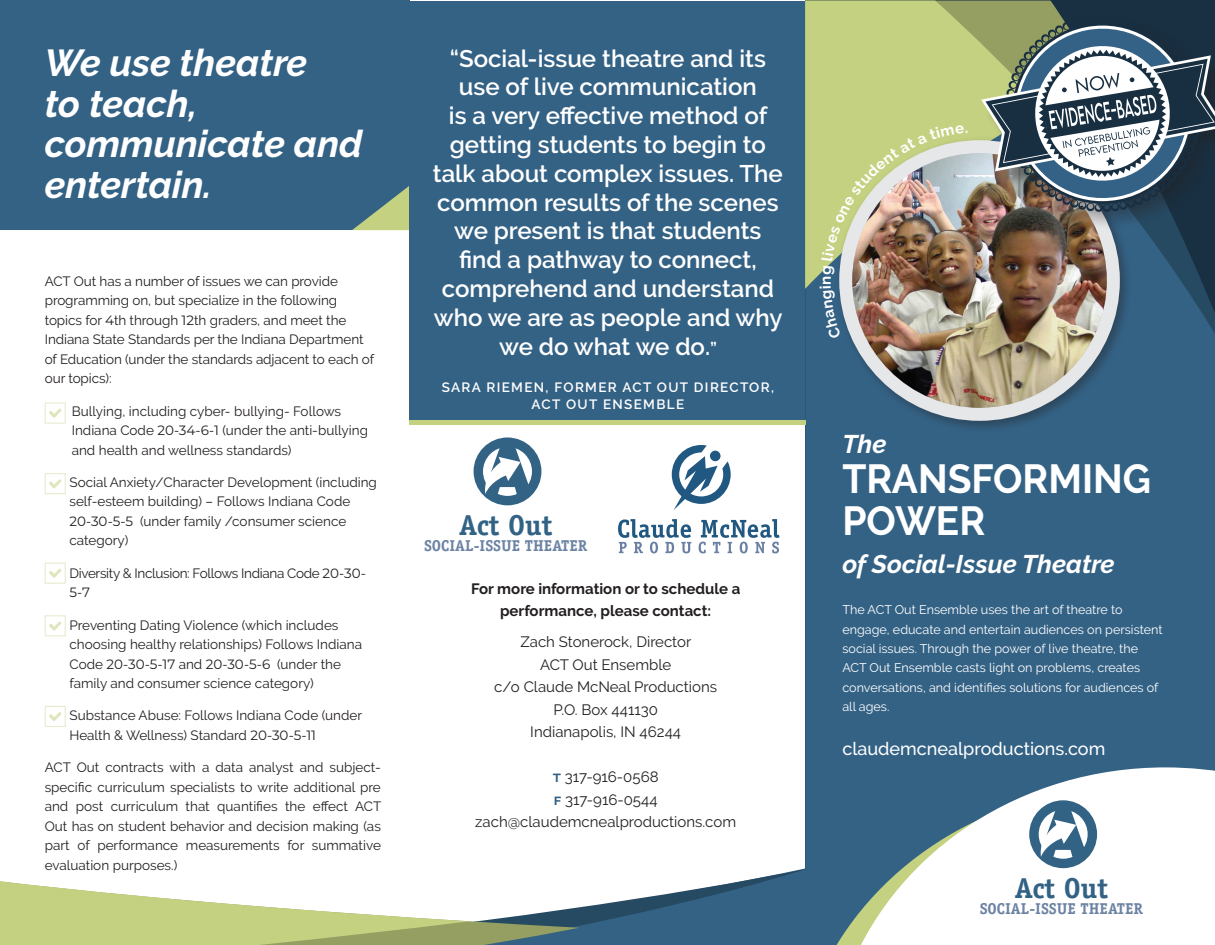
<style>
.page{position:relative;width:1215px;height:945px;background:#fff}
.page>*{position:absolute;margin:0;border:0;box-sizing:border-box;transform-origin:0 0}
.t1{font:700 40.5px "Raleway";color:#fff;scale:.96 1}
.t2{font:italic 700 37.5px/40.5px "Raleway";color:#fff}
.t3{font:700 28.8px "Officina Serif Std";color:#326385}
.t4{font:italic 700 25.5px "Raleway";color:#fff}
.t5{font:600 24px/28.8px "Raleway";color:#fff;text-align:center}
.t6{font:500 18px "Raleway";color:#fff}
.t7{font:700 15.75px "Officina Serif Std";color:#6c83a3}
.t8{font:15px "Raleway";color:#231f20}
.t9{font:700 15px/22.5px "Raleway";color:#231f20;text-align:center}
.t10{font:13.5px/19.5px "Raleway";color:#231f20}
.t11{font:13.5px/19.5px "Raleway";letter-spacing:-.025em;color:#231f20}
.t12{font:600 13.5px/16.2px "Raleway";letter-spacing:.1em;color:#fff;text-align:center}
.t13{font:12.6px/19.4px "Raleway";color:#fff}
.s1{font-family:"Montserrat"}
.s2{font-size:18px}
.s3{font-weight:700;color:#346285}
</style>
<div class="page">
<div style="left:0;top:1px;width:410px;height:229px;background:#346285"></div>
<div style="left:805px;top:289px;width:410px;height:656px;background:#346285"></div>
<svg style="left:1101px;top:2px;width:114px;height:370px;background:#2b5270"></svg>
<svg style="left:805px;top:1px;width:240px;height:288px;background:#bfcc7e"></svg>
<div style="left:825px;top:787px;width:26px;height:158px;background:#346285"></div>
<svg style="left:851px;top:767px;width:364px;height:178px"></svg>
<div style="left:835px;top:136px;width:298px;height:298px;background:#231f20;opacity:.4"></div>
<div style="left:839px;top:140px;width:281px;height:281px;background:#e6e7e9;border-radius:50%"></div>
<img style="left:852px;top:153px;width:255px;height:255px;border-radius:127px">
<svg style="left:0;top:868px;width:807px;height:77px"></svg>
<svg style="left:352px;top:186px;width:57px;height:44px"></svg>
<svg style="left:1029px;top:800px;width:68px;height:68px"></svg>
<svg style="left:49px;top:408px;width:13px;height:10px"></svg>
<div style="left:45px;top:403px;width:21px;height:21px;border:1px solid #e4eac9"></div>
<svg style="left:49px;top:479px;width:13px;height:10px"></svg>
<div style="left:45px;top:473px;width:21px;height:21px;border:1px solid #e4eac9"></div>
<svg style="left:49px;top:568px;width:13px;height:10px"></svg>
<div style="left:45px;top:563px;width:21px;height:21px;border:1px solid #e4eac9"></div>
<svg style="left:49px;top:621px;width:13px;height:10px"></svg>
<div style="left:45px;top:615px;width:21px;height:21px;border:1px solid #e4eac9"></div>
<svg style="left:49px;top:712px;width:13px;height:9px"></svg>
<div style="left:45px;top:706px;width:21px;height:21px;border:1px solid #e4eac9"></div>
<div style="left:409px;top:1px;width:396px;height:420px;background:#346285"></div>
<hr style="left:409px;top:421px;width:397px;height:4px;background:#c4d181">
<svg style="left:474px;top:437px;width:67px;height:68px"></svg>
<svg style="left:618px;top:519px;width:73px;height:34px"></svg>
<svg style="left:699px;top:519px;width:80px;height:34px"></svg>
<svg style="left:672px;top:445px;width:59px;height:65px"></svg>
<div style="left:984px;top:18px;width:231px;height:212px;background:#231f20;opacity:.4"></div>
<svg style="left:981px;top:15px;width:234px;height:197px"></svg>
<img style="left:820px;top:125px;width:148px;height:215px">
<p class="t2" style="left:45px;top:43px;width:319px">We use theatre<br>to teach, communicate and entertain.</p>
<p class="t10" style="left:45px;top:271px;width:331px">ACT Out has a number of issues we can provide programming on, but specialize in the following topics for <span class="s1">4</span>th through <span class="s1">12</span>th graders, and meet the Indiana State Standards per the Indiana Department of Education (under the standards adjacent to each of our topics):</p>
<p class="t10" style="left:72px;top:401px;width:298px">Bullying, including cyber- bullying- Follows<br>Indiana Code <span class="s1">20-34-6-1</span> (under the anti-bullying and health and wellness standards)</p>
<p class="t10" style="left:69px;top:472px;width:309px">Social Anxiety/Character Development (including self-esteem building) – Follows Indiana Code <span class="s1">20-30-5-5</span> (under family /consumer science category)</p>
<p class="t11" style="left:69px;top:563px;width:298px">Diversity &amp; Inclusion: Follows Indiana Code <span class="s1">20-30-<br>5-7</span></p>
<p class="t10" style="left:69px;top:615px;width:294px">Preventing Dating Violence (which includes choosing healthy relationships) Follows Indiana Code <span class="s1">20-30-5-17</span> and <span class="s1">20-30-5-6</span> (under the family and consumer science category)</p>
<p class="t10" style="left:69px;top:706px;width:294px">Substance Abuse: Follows Indiana Code (under<br>Health &amp; Wellness) Standard <span class="s1">20-30-5-11</span></p>
<p class="t10" style="left:45px;top:757px;width:338px;text-align:justify">ACT Out contracts with a data analyst and subject&shy;specific curriculum specialists to write additional pre and post curriculum that quantifies the effect ACT Out has on student behavior and decision making (as part of performance measurements for summative evaluation purposes.)</p>
<p class="t5" style="left:433px;top:44px;width:351px">“Social-issue theatre and its use of live communication<br>is a very effective method of getting students to begin to talk about complex issues. The common results of the scenes we present is that students find a pathway to connect, comprehend and understand who we are as people and why we do what we do.<span class="s2">”</span></p>
<p class="t12" style="left:442px;top:379px;width:334px">SARA RIEMEN, FORMER ACT OUT DIRECTOR,<br>ACT OUT ENSEMBLE</p>
<p class="t3" style="left:459px;top:507px;width:95px">Act Out</p>
<p class="t7" style="left:424px;top:536px;width:165px">SOCIAL-ISSUE THEATER</p>
<p class="t9" style="left:471px;top:577px;width:271px">For more information or to schedule a performance, please contact:</p>
<p class="t8" style="left:520px;top:633px;width:172px">Zach Stonerock, Director</p>
<p class="t8" style="left:540px;top:656px;width:133px">ACT Out Ensemble</p>
<p class="t8" style="left:494px;top:678px;width:224px">c/o Claude McNeal Productions</p>
<p class="t8" style="left:553px;top:701px;width:106px">P.O. Box 441130</p>
<p class="t8" style="left:530px;top:723px;width:152px">Indianapolis, IN 46244</p>
<p class="t8" style="left:553px;top:768px;width:107px"><span class="s3">t</span> 317-916-0568</p>
<p class="t8" style="left:554px;top:791px;width:105px"><span class="s3">f</span> 317-916-0544</p>
<p class="t8" style="left:475px;top:813px;width:262px">zach@claudemcnealproductions.com</p>
<p class="t4" style="left:842px;top:430px;width:45px">The</p>
<p class="t1" style="left:842px;top:456px;width:323px">TRANSFORMING</p>
<p class="t1" style="left:842px;top:498px;width:150px">POWER</p>
<p class="t4" style="left:842px;top:549px;width:274px">of Social-Issue Theatre</p>
<p class="t13" style="left:842px;top:600px;width:322px">The ACT Out Ensemble uses the art of theatre to engage, educate and entertain audiences on persistent social issues. Through the power of live theatre, the ACT Out Ensemble casts light on problems, creates conversations, and identifies solutions for audiences of all ages.</p>
<p class="t6" style="left:842px;top:738px;width:264px">claudemcnealproductions.com</p>
<p class="t3" style="left:1015px;top:870px;width:95px">Act Out</p>
<p class="t7" style="left:980px;top:898px;width:165px">SOCIAL-ISSUE THEATER</p>
</div>
